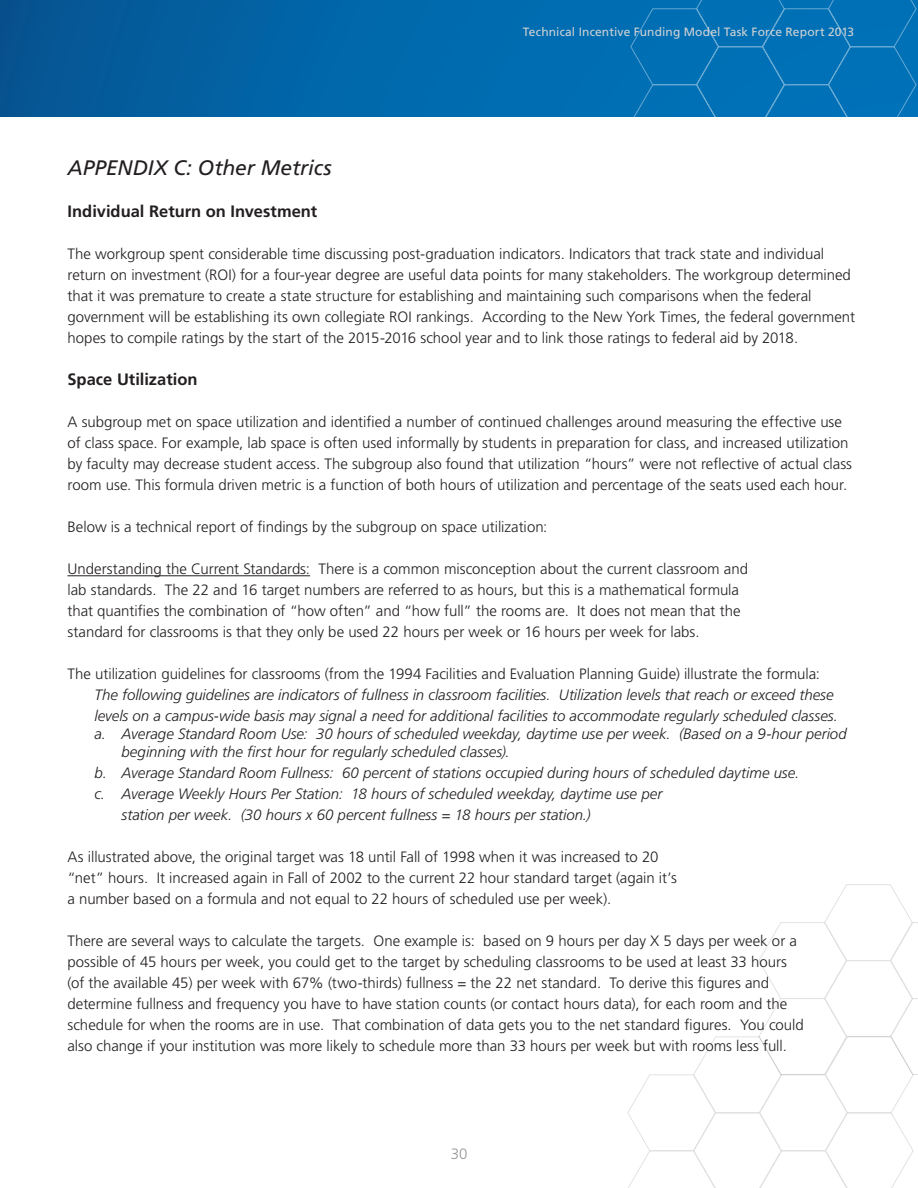
<style>
.page{position:relative;width:918px;height:1188px;background:#fff}
.page>*{position:absolute;margin:0;border:0;box-sizing:border-box;transform-origin:0 0}
.bodycopy{font:italic 21px "Frutiger LT Std";color:#231f20}
.bodycopy-2{font:700 16.5px "Frutiger LT Std";color:#231f20}
.bodycopy-3{font:300 15px/21px "Frutiger LT Std";color:#231f20}
.bodycopy-4{font:italic 300 15px/21px "Frutiger LT Std";color:#231f20}
.t1{font:300 15px "Frutiger LT Std";color:#939598}
.t2{font:12px "Frutiger LT Std";letter-spacing:.01em;color:#d1d2d4}
</style>
<div class="page">
<svg style="left:0;top:0;width:918px;height:117px;background:#0163a5"></svg>
<div style="left:630px;top:0;width:287px;height:117px;background:#0070b6"></div>
<svg style="left:627px;top:1036px;width:287px;height:152px"></svg>
<svg style="left:758px;top:884px;width:160px;height:192px"></svg>
<hr style="left:68px;top:575px;width:242px;height:1px;background:#231f20">
<p class="t2" style="left:523px;top:25px;width:333px">Technical Incentive Funding Model Task Force Report 2013</p>
<p class="bodycopy" style="left:68px;top:156px;width:266px">APPENDIX C: Other Metrics</p>
<p class="bodycopy-2" style="left:68px;top:202px;width:251px">Individual Return on Investment</p>
<p class="bodycopy-3" style="left:68px;top:244px;width:789px">The workgroup spent considerable time discussing post-graduation indicators. Indicators that track state and individual return on investment (ROI) for a four-year degree are useful data points for many stakeholders. The workgroup determined that it was premature to create a state structure for establishing and maintaining such comparisons when the federal government will be establishing its own collegiate ROI rankings. According to the New York Times, the federal government hopes to compile ratings by the start of the 2015-2016 school year and to link those ratings to federal aid by 2018.</p>
<p class="bodycopy-2" style="left:68px;top:370px;width:132px">Space Utilization</p>
<p class="bodycopy-3" style="left:68px;top:412px;width:786px">A subgroup met on space utilization and identified a number of continued challenges around measuring the effective use of class space. For example, lab space is often used informally by students in preparation for class, and increased utilization by faculty may decrease student access. The subgroup also found that utilization “hours” were not reflective of actual class room use. This formula driven metric is a function of both hours of utilization and percentage of the seats used each hour.</p>
<p class="bodycopy-3" style="left:68px;top:517px;width:481px">Below is a technical report of findings by the subgroup on space utilization:</p>
<p class="bodycopy-3" style="left:68px;top:559px;width:682px">Understanding the Current Standards: There is a common misconception about the current classroom and lab standards. The 22 and 16 target numbers are referred to as hours, but this is a mathematical formula that quantifies the combination of “how often” and “how full” the rooms are. It does not mean that the standard for classrooms is that they only be used 22 hours per week or 16 hours per week for labs.</p>
<p class="bodycopy-3" style="left:68px;top:664px;width:754px">The utilization guidelines for classrooms (from the 1994 Facilities and Evaluation Planning Guide) illustrate the formula:</p>
<p class="bodycopy-4" style="left:94px;top:685px;width:745px">The following guidelines are indicators of fullness in classroom facilities. Utilization levels that reach or exceed these levels on a campus-wide basis may signal a need for additional facilities to accommodate regularly scheduled classes.</p>
<p class="bodycopy-4" style="left:122px;top:725px;width:727px;line-height:18px;text-indent:-27px">a. Average Standard Room Use: 30 hours of scheduled weekday, daytime use per week. (Based on a 9-hour period beginning with the first hour for regularly scheduled classes).</p>
<p class="bodycopy-4" style="left:94px;top:763px;width:706px">b. Average Standard Room Fullness: 60 percent of stations occupied during hours of scheduled daytime use.</p>
<p class="bodycopy-4" style="left:122px;top:784px;width:542px;text-indent:-27px">c. Average Weekly Hours Per Station: 18 hours of scheduled weekday, daytime use per station per week. (30 hours x 60 percent fullness = 18 hours per station.)</p>
<p class="bodycopy-3" style="left:68px;top:847px;width:611px">As illustrated above, the original target was 18 until Fall of 1998 when it was increased to 20 “net” hours. It increased again in Fall of 2002 to the current 22 hour standard target (again it’s a number based on a formula and not equal to 22 hours of scheduled use per week).</p>
<p class="bodycopy-3" style="left:68px;top:931px;width:738px">There are several ways to calculate the targets. One example is: based on 9 hours per day X 5 days per week or a possible of 45 hours per week, you could get to the target by scheduling classrooms to be used at least 33 hours (of the available 45) per week with 67% (two-thirds) fullness = the 22 net standard. To derive this figures and determine fullness and frequency you have to have station counts (or contact hours data), for each room and the schedule for when the rooms are in use. That combination of data gets you to the net standard figures. You could also change if your institution was more likely to schedule more than 33 hours per week but with rooms less full.</p>
<p class="t1" style="left:451px;top:1145px;width:18px">30</p>
</div>
